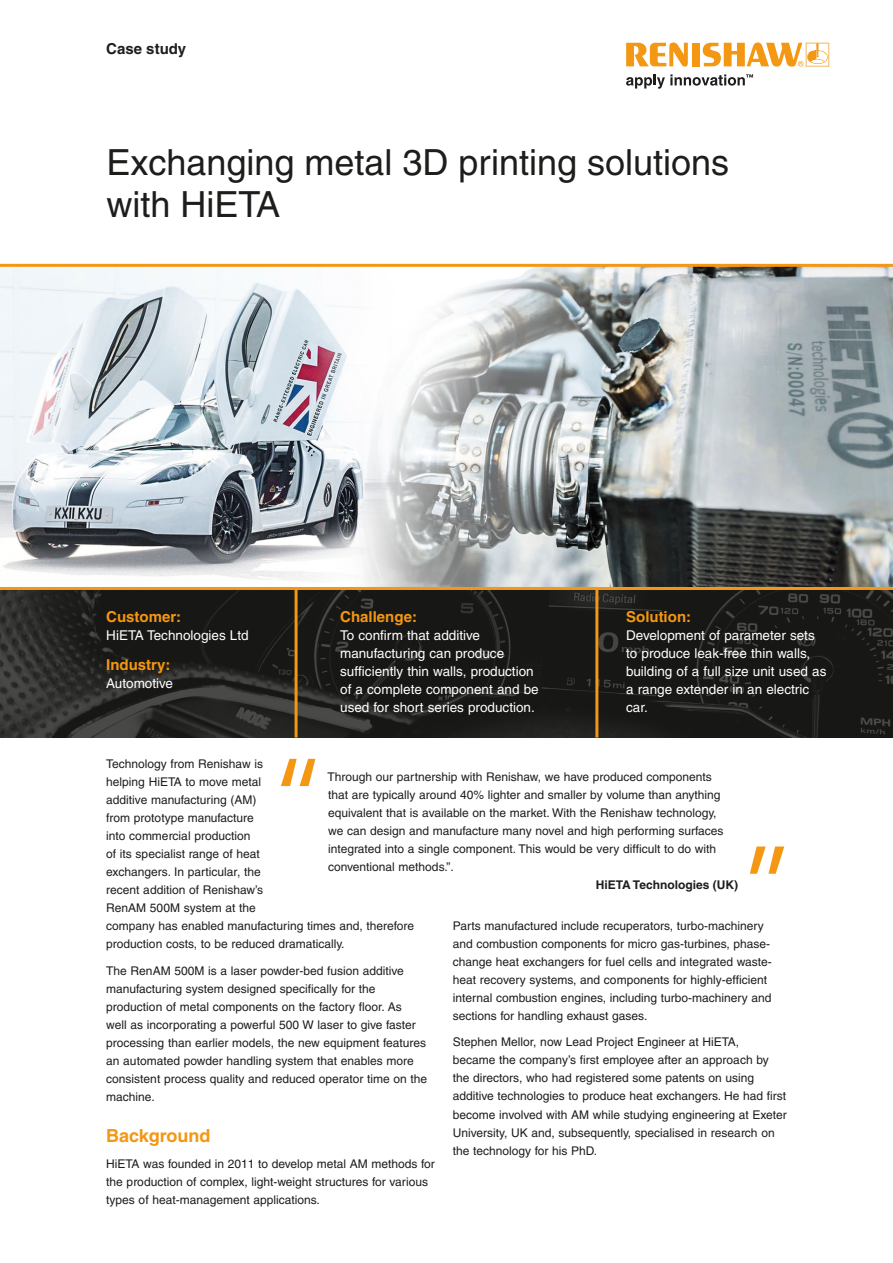
<style>
.page{position:relative;width:893px;height:1263px;background:#fff}
.page>*{position:absolute;margin:0;border:0;box-sizing:border-box;transform-origin:0 0}
.Case_study__Title_24{font:36px/42px "Helvetica";color:#1d1d1b}
.Main_body_heading_te{font:700 18px "Helvetica";color:#f49712}
.Industry_box__Headin{font:700 15px "Helvetica";color:#f49712}
.Case_study__Front_pa{font:700 15px "Helvetica";color:#1d1d1b}
.Industry_box__Main_t{font:13.5px/18px "Helvetica";color:#fff}
.Main_body_text_8pt{font:12px/18px "Helvetica";color:#1d1d1b}
.t1{font:700 12px "Helvetica";color:#1d1d1b}
</style>
<div class="page">
<svg style="left:0;top:590px;width:893px;height:147px;background:#1f1f1d"></svg>
<hr style="left:295px;top:589px;width:3px;height:148px;background:#f49712">
<hr style="left:595px;top:589px;width:3px;height:148px;background:#f49712">
<svg style="left:626px;top:43px;width:62px;height:24px"></svg>
<div style="left:692px;top:43px;width:8px;height:23px;background:#f49712"></div>
<svg style="left:703px;top:43px;width:126px;height:24px"></svg>
<svg style="left:626px;top:74px;width:127px;height:15px"></svg>
<svg style="left:0;top:264px;width:893px;height:326px"></svg>
<svg style="left:281px;top:759px;width:34px;height:27px"></svg>
<svg style="left:750px;top:846px;width:34px;height:28px"></svg>
<p class="Case_study__Front_pa" style="left:106px;top:40px;width:81px">Case study</p>
<p class="Case_study__Title_24" style="left:106px;top:142px;width:624px">Exchanging metal 3D printing solutions with HiETA</p>
<p class="Industry_box__Headin" style="left:106px;top:607px;width:76px">Customer:</p>
<p class="Industry_box__Main_t" style="left:106px;top:626px;width:144px">HiETA Technologies Ltd</p>
<p class="Industry_box__Headin" style="left:106px;top:656px;width:66px">Industry:</p>
<p class="Industry_box__Main_t" style="left:106px;top:674px;width:68px">Automotive</p>
<p class="Industry_box__Headin" style="left:340px;top:607px;width:78px">Challenge:</p>
<p class="Industry_box__Main_t" style="left:340px;top:626px;width:200px">To confirm that additive manufacturing can produce sufficiently thin walls, production of a complete component and be used for short series production.</p>
<p class="Industry_box__Headin" style="left:626px;top:607px;width:66px">Solution:</p>
<p class="Industry_box__Main_t" style="left:626px;top:626px;width:202px">Development of parameter sets to produce leak-free thin walls, building of a full size unit used as a range extender in an electric car.</p>
<p class="Main_body_text_8pt" style="left:106px;top:755px;width:309px">Technology from Renishaw is<br>helping HiETA to move metal<br>additive manufacturing (AM)<br>from prototype manufacture<br>into commercial production<br>of its specialist range of heat<br>exchangers. In particular, the<br>recent addition of Renishaw’s<br>RenAM 500M system at the<br>company has enabled manufacturing times and, therefore production costs, to be reduced dramatically.</p>
<p class="Main_body_text_8pt" style="left:106px;top:961px;width:322px">The RenAM 500M is a laser powder-bed fusion additive manufacturing system designed specifically for the production of metal components on the factory floor. As<br>well as incorporating a powerful 500 W laser to give faster processing than earlier models, the new equipment features an automated powder handling system that enables more consistent process quality and reduced operator time on the machine.</p>
<p class="Main_body_heading_te" style="left:106px;top:1124px;width:106px">Background</p>
<p class="Main_body_text_8pt" style="left:106px;top:1155px;width:330px">HiETA was founded in 2011 to develop metal AM methods for the production of complex, light-weight structures for various types of heat-management applications.</p>
<p class="Main_body_text_8pt" style="left:328px;top:768px;width:397px">Through our partnership with Renishaw, we have produced components that are typically around 40% lighter and smaller by volume than anything equivalent that is available on the market. With the Renishaw technology, we can design and manufacture many novel and high performing surfaces integrated into a single component. This would be very difficult to do with conventional methods.”.</p>
<p class="t1" style="left:596px;top:877px;width:144px">HiETA Technologies (UK)</p>
<p class="Main_body_text_8pt" style="left:453px;top:917px;width:321px">Parts manufactured include recuperators, turbo-machinery and combustion components for micro gas-turbines, phase&shy;change heat exchangers for fuel cells and integrated waste&shy;heat recovery systems, and components for highly-efficient internal combustion engines, including turbo-machinery and sections for handling exhaust gases.</p>
<p class="Main_body_text_8pt" style="left:453px;top:1033px;width:335px">Stephen Mellor, now Lead Project Engineer at HiETA,<br>became the company’s first employee after an approach by the directors, who had registered some patents on using additive technologies to produce heat exchangers. He had first become involved with AM while studying engineering at Exeter University, UK and, subsequently, specialised in research on the technology for his PhD.</p>
</div>
